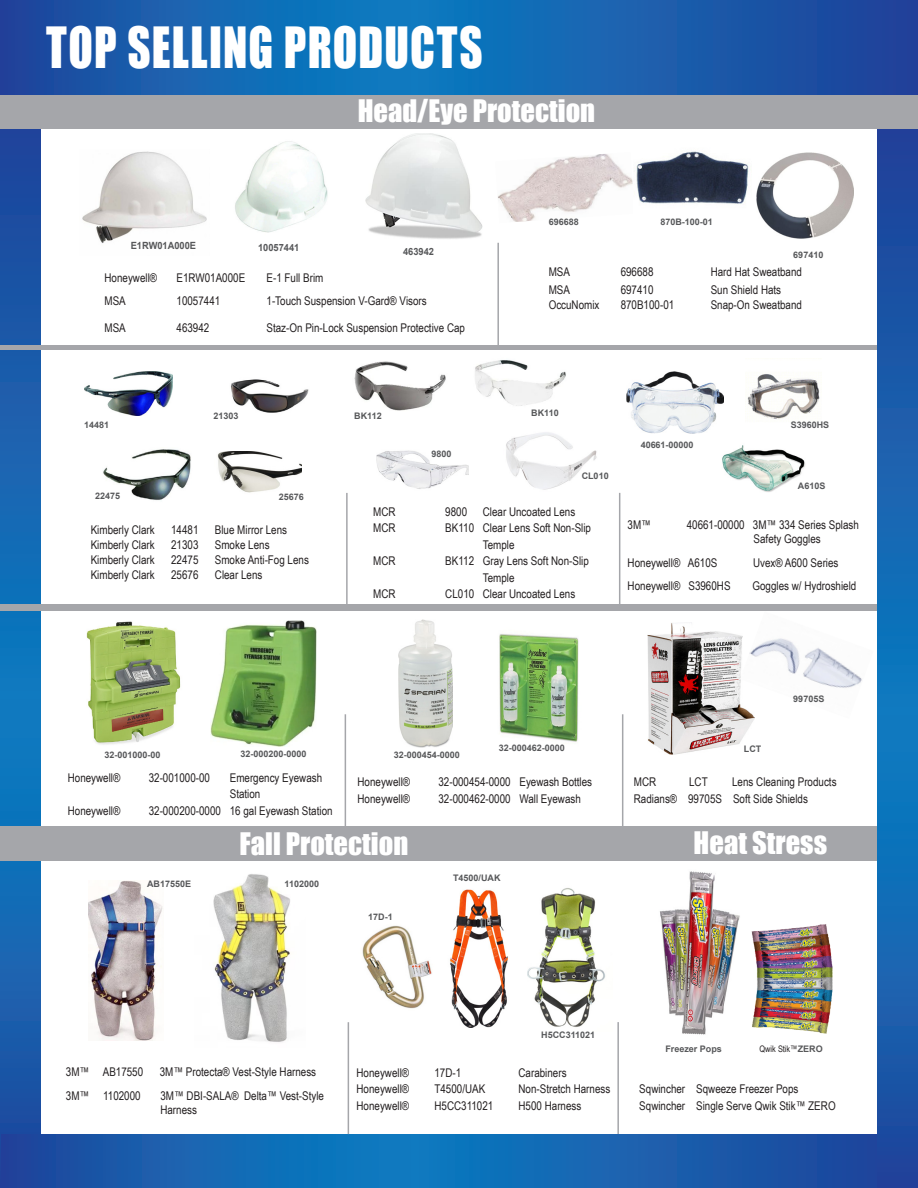
<style>
.page{position:relative;width:918px;height:1188px;background:#fff}
.page>*{position:absolute;margin:0;border:0;box-sizing:border-box;transform-origin:0 0}
.t1{font:52.2px "Impact";letter-spacing:.025em;color:#fff;scale:.86 1}
.t2{font:28.5px "Impact";color:#fff}
.t3{font:12px/16.5px "Arial Narrow";color:#231f20}
.t4{font:700 9.9px "Arial";color:#57585a;scale:.94 1}
.t5{font:700 9px "Arial";color:#57585a}
.t6{font:9px "Arial Narrow";color:#231f20}
.s1{font-family:"Arial";font-weight:700;color:#57585a}
</style>
<div class="page">
<svg style="left:0;top:129px;width:40px;height:1058px;background:#1662af"></svg>
<img style="left:647px;top:622px;width:107px;height:133px">
<img style="left:740px;top:622px;width:122px;height:97px">
<img style="left:86px;top:621px;width:95px;height:124px">
<img style="left:210px;top:621px;width:107px;height:125px">
<img style="left:398px;top:620px;width:55px;height:127px">
<img style="left:499px;top:634px;width:80px;height:108px">
<img style="left:82px;top:151px;width:125px;height:92px">
<img style="left:235px;top:141px;width:93px;height:92px">
<img style="left:365px;top:134px;width:118px;height:105px">
<img style="left:498px;top:154px;width:135px;height:68px">
<img style="left:756px;top:152px;width:97px;height:87px">
<img style="left:636px;top:151px;width:113px;height:53px">
<img style="left:85px;top:372px;width:88px;height:43px">
<img style="left:231px;top:379px;width:78px;height:34px">
<img style="left:103px;top:449px;width:88px;height:51px">
<img style="left:217px;top:452px;width:85px;height:41px">
<img style="left:376px;top:450px;width:92px;height:39px">
<img style="left:475px;top:360px;width:91px;height:46px">
<img style="left:354px;top:361px;width:92px;height:50px">
<img style="left:506px;top:432px;width:91px;height:58px">
<img style="left:626px;top:372px;width:97px;height:61px">
<img style="left:722px;top:445px;width:83px;height:47px">
<img style="left:747px;top:374px;width:73px;height:45px">
<svg style="left:2px;top:1135px;width:876px;height:52px;background:#1661ae"></svg>
<div style="left:0;top:95px;width:918px;height:34px;background:#a5a6aa"></div>
<hr style="left:497px;top:243px;width:2px;height:107px;background:#a5a6aa">
<div style="left:0;top:345px;width:918px;height:5px;background:#a5a6aa"></div>
<div style="left:0;top:604px;width:918px;height:7px;background:#a5a6aa"></div>
<hr style="left:346px;top:493px;width:2px;height:112px;background:#a5a6aa">
<hr style="left:619px;top:493px;width:1px;height:112px;background:#a5a6aa">
<div style="left:0;top:826px;width:918px;height:35px;background:#a5a6aa"></div>
<hr style="left:345px;top:714px;width:1px;height:112px;background:#a5a6aa">
<hr style="left:622px;top:714px;width:1px;height:112px;background:#a5a6aa">
<img style="left:89px;top:880px;width:74px;height:161px">
<img style="left:213px;top:874px;width:77px;height:168px">
<img style="left:362px;top:925px;width:70px;height:84px">
<img style="left:450px;top:889px;width:58px;height:138px">
<img style="left:527px;top:888px;width:78px;height:139px">
<img style="left:660px;top:871px;width:80px;height:164px">
<img style="left:751px;top:924px;width:82px;height:110px">
<hr style="left:348px;top:1022px;width:1px;height:112px;background:#a5a6aa">
<hr style="left:617px;top:1022px;width:2px;height:112px;background:#a5a6aa">
<svg style="left:878px;top:129px;width:40px;height:1059px;background:#1660ae"></svg>
<svg style="left:0;top:0;width:917px;height:95px;background:#1660ae"></svg>
<p class="t1" style="left:46px;top:7px;width:509px">TOP SELLING PRODUCTS</p>
<p class="t2" style="left:358px;top:89px;width:239px">Head/Eye Protection</p>
<p class="t4" style="left:131px;top:239px;width:71px">E1RW01A000E</p>
<p class="t4" style="left:258px;top:241px;width:45px">10057441</p>
<p class="t4" style="left:403px;top:244px;width:34px">463942</p>
<p class="t5" style="left:549px;top:215px;width:32px">696688</p>
<p class="t5" style="left:660px;top:215px;width:54px">870B-100-01</p>
<p class="t5" style="left:793px;top:248px;width:32px">697410</p>
<p class="t3" style="left:105px;top:269px;width:54px">Honeywell®</p>
<p class="t3" style="left:177px;top:269px;width:70px">E1RW01A000E</p>
<p class="t3" style="left:267px;top:269px;width:58px">E-1 Full Brim</p>
<p class="t3" style="left:105px;top:292px;width:23px">MSA</p>
<p class="t3" style="left:177px;top:292px;width:45px">10057441</p>
<p class="t3" style="left:267px;top:292px;width:162px">1-Touch Suspension V-Gard® Visors</p>
<p class="t3" style="left:105px;top:319px;width:23px">MSA</p>
<p class="t3" style="left:177px;top:319px;width:34px">463942</p>
<p class="t3" style="left:267px;top:319px;width:200px">Staz-On Pin-Lock Suspension Protective Cap</p>
<p class="t5" style="left:84px;top:418px;width:27px">14481</p>
<p class="t5" style="left:213px;top:409px;width:27px">21303</p>
<p class="t5" style="left:95px;top:490px;width:27px">22475</p>
<p class="t5" style="left:279px;top:491px;width:27px">25676</p>
<p class="t5" style="left:354px;top:410px;width:29px">BK112</p>
<p class="t5" style="left:431px;top:447px;width:22px">9800</p>
<p class="t3" style="left:549px;top:263px;width:23px">MSA</p>
<p class="t3" style="left:621px;top:263px;width:34px">696688</p>
<p class="t3" style="left:711px;top:263px;width:93px">Hard Hat Sweatband</p>
<p class="t3" style="left:549px;top:281px;width:23px">MSA</p>
<p class="t3" style="left:621px;top:281px;width:34px">697410</p>
<p class="t3" style="left:711px;top:281px;width:72px">Sun Shield Hats</p>
<p class="t3" style="left:549px;top:296px;width:52px">OccuNomix</p>
<p class="t3" style="left:621px;top:296px;width:55px">870B100-01</p>
<p class="t3" style="left:711px;top:296px;width:93px">Snap-On Sweatband</p>
<p class="t5" style="left:531px;top:406px;width:29px">BK110</p>
<p class="t5" style="left:582px;top:470px;width:29px">CL010</p>
<p class="t5" style="left:641px;top:438px;width:54px">40661-00000</p>
<p class="t5" style="left:791px;top:419px;width:40px;rotate:-1deg">S3960HS</p>
<p class="t5" style="left:798px;top:479px;width:29px">A610S</p>
<p class="t3" style="left:91px;top:521px;width:65px">Kimberly Clark</p>
<p class="t3" style="left:171px;top:521px;width:29px">14481</p>
<p class="t3" style="left:215px;top:521px;width:74px">Blue Mirror Lens</p>
<p class="t3" style="left:91px;top:536px;width:65px">Kimberly Clark</p>
<p class="t3" style="left:171px;top:536px;width:29px">21303</p>
<p class="t3" style="left:215px;top:536px;width:56px">Smoke Lens</p>
<p class="t3" style="left:91px;top:551px;width:65px">Kimberly Clark</p>
<p class="t3" style="left:171px;top:551px;width:29px">22475</p>
<p class="t3" style="left:215px;top:551px;width:96px">Smoke Anti-Fog Lens</p>
<p class="t3" style="left:91px;top:566px;width:65px">Kimberly Clark</p>
<p class="t3" style="left:171px;top:566px;width:29px">25676</p>
<p class="t3" style="left:215px;top:566px;width:49px">Clear Lens</p>
<p class="t3" style="left:373px;top:503px;width:24px">MCR</p>
<p class="t3" style="left:445px;top:503px;width:23px">9800</p>
<p class="t3" style="left:483px;top:503px;width:94px">Clear Uncoated Lens</p>
<p class="t3" style="left:373px;top:519px;width:24px">MCR</p>
<p class="t3" style="left:483px;top:519px;width:110px;text-indent:-38px">BK110 Clear Lens Soft Non-Slip<br>Temple</p>
<p class="t3" style="left:373px;top:552px;width:24px">MCR</p>
<p class="t3" style="left:483px;top:552px;width:108px;text-indent:-38px">BK112 Gray Lens Soft Non-Slip<br>Temple</p>
<p class="t3" style="left:373px;top:585px;width:24px">MCR</p>
<p class="t3" style="left:445px;top:585px;width:131px">CL010 Clear Uncoated Lens</p>
<p class="t3" style="left:628px;top:516px;width:25px">3M™</p>
<p class="t3" style="left:754px;top:517px;width:107px;line-height:14.4px;text-indent:-67px">40661-00000 3M™ 334 Series Splash<br>Safety Goggles</p>
<p class="t3" style="left:628px;top:554px;width:91px">Honeywell® A610S</p>
<p class="t3" style="left:753px;top:554px;width:87px">Uvex® A600 Series</p>
<p class="t3" style="left:628px;top:577px;width:104px">Honeywell® S3960HS</p>
<p class="t3" style="left:752px;top:577px;width:105px">Goggles w/ Hydroshield</p>
<p class="t5" style="left:104px;top:748px;width:58px">32-001000-00</p>
<p class="t5" style="left:240px;top:748px;width:67px">32-000200-0000</p>
<p class="t3" style="left:68px;top:769px;width:54px">Honeywell®</p>
<p class="t3" style="left:149px;top:769px;width:63px">32-001000-00</p>
<p class="t3" style="left:230px;top:769px;width:94px">Emergency Eyewash<br>Station</p>
<p class="t3" style="left:68px;top:802px;width:54px">Honeywell®</p>
<p class="t3" style="left:149px;top:802px;width:185px">32-000200-0000 16 gal Eyewash Station</p>
<p class="t5" style="left:394px;top:749px;width:67px">32-000454-0000</p>
<p class="t5" style="left:499px;top:742px;width:67px">32-000462-0000</p>
<p class="t3" style="left:357px;top:774px;width:54px">Honeywell®</p>
<p class="t3" style="left:438px;top:774px;width:155px">32-000454-0000 Eyewash Bottles</p>
<p class="t3" style="left:357px;top:790px;width:54px">Honeywell®</p>
<p class="t3" style="left:438px;top:790px;width:144px">32-000462-0000 Wall Eyewash</p>
<p class="t2" style="left:239px;top:822px;width:170px">Fall Protection</p>
<p class="t5" style="left:147px;top:877px;width:46px">AB17550E</p>
<p class="t5" style="left:285px;top:877px;width:36px">1102000</p>
<p class="t5" style="left:368px;top:910px;width:26px">17D-1</p>
<p class="t5" style="left:453px;top:872px;width:49px">T4500/UAK</p>
<p class="t5" style="left:744px;top:742px;width:19px">LCT</p>
<p class="t5" style="left:793px;top:693px;width:33px">99705S</p>
<p class="t3" style="left:634px;top:774px;width:24px">MCR</p>
<p class="t3" style="left:689px;top:774px;width:20px">LCT</p>
<p class="t3" style="left:732px;top:774px;width:106px">Lens Cleaning Products</p>
<p class="t3" style="left:634px;top:790px;width:176px">Radians® 99705S Soft Side Shields</p>
<p class="t2" style="left:694px;top:820px;width:135px">Heat Stress</p>
<p class="t3" style="left:66px;top:1063px;width:79px">3M™ AB17550</p>
<p class="t3" style="left:160px;top:1063px;width:158px">3M™ Protecta® Vest-Style Harness</p>
<p class="t3" style="left:66px;top:1087px;width:76px">3M™ 1102000</p>
<p class="t3" style="left:160px;top:1087px;width:165px">3M™ DBI-SALA® Delta™ Vest-Style</p>
<p class="t3" style="left:160px;top:1101px;width:38px">Harness</p>
<p class="t5" style="left:541px;top:1029px;width:56px">H5CC311021</p>
<p class="t3" style="left:357px;top:1064px;width:54px">Honeywell®</p>
<p class="t3" style="left:435px;top:1064px;width:28px">17D-1</p>
<p class="t3" style="left:519px;top:1064px;width:50px">Carabiners</p>
<p class="t3" style="left:357px;top:1081px;width:54px">Honeywell®</p>
<p class="t3" style="left:435px;top:1081px;width:52px">T4500/UAK</p>
<p class="t3" style="left:519px;top:1081px;width:93px">Non-Stretch Harness</p>
<p class="t3" style="left:357px;top:1097px;width:54px">Honeywell®</p>
<p class="t3" style="left:435px;top:1097px;width:60px">H5CC311021</p>
<p class="t3" style="left:519px;top:1097px;width:64px">H500 Harness</p>
<p class="t5" style="left:665px;top:1043px;width:58px">Freezer Pops</p>
<p class="t6" style="left:760px;top:1042px;width:65px">Qwik Stik™<span class="s1">ZERO</span></p>
<p class="t3" style="left:639px;top:1080px;width:161px">Sqwincher Sqweeze Freezer Pops</p>
<p class="t3" style="left:639px;top:1097px;width:198px">Sqwincher Single Serve Qwik Stik™ ZERO</p>
</div>
